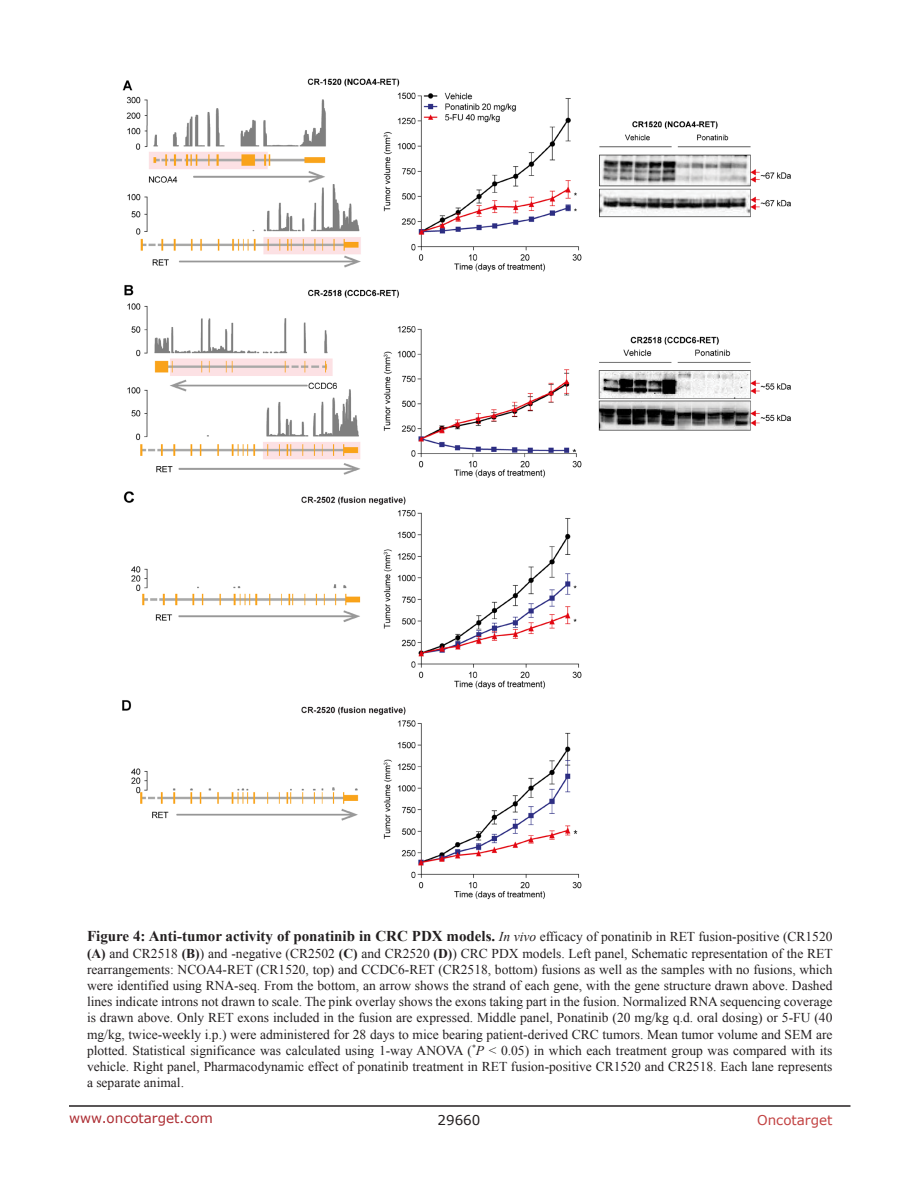
<style>
.page{position:relative;width:918px;height:1188px;background:#fff}
.page>*{position:absolute;margin:0;border:0;box-sizing:border-box;transform-origin:0 0}
.figuretext{font:700 15px "Times New Roman";color:#231f20}
.figuretext-2{font:13.5px/16.2px "Times New Roman";color:#231f20;text-align:justify}
.t1{font:13.5px "Verdana";color:#ac2b31}
.t2{font:13.5px "Verdana";color:#c24141}
.t3{font:13.5px "Verdana";color:#231f20}
.s1{font-weight:400;font-style:italic;font-size:13.5px}
.s2{font-weight:400;font-size:13.5px}
.s3{font-weight:700}
.s4{font-style:italic}
</style>
<div class="page">
<hr style="left:69px;top:1105px;width:781px;height:2px;background:#231f20">
<img style="left:122px;top:78px;width:669px;height:822px">
<p class="figuretext" style="left:87px;top:926px;width:747px">Figure 4: Anti-tumor activity of ponatinib in CRC PDX models. <span class="s1">In vivo</span> <span class="s2">efficacy of ponatinib in RET fusion-positive (CR1520</span></p>
<p class="figuretext-2" style="left:87px;top:945px;width:747px"><span class="s3">(A)</span> and CR2518 <span class="s3">(B)</span>) and -negative (CR2502 <span class="s3">(C)</span> and CR2520 <span class="s3">(D)</span>) CRC PDX models. Left panel, Schematic representation of the RET rearrangements: NCOA4-RET (CR1520, top) and CCDC6-RET (CR2518, bottom) fusions as well as the samples with no fusions, which were identified using RNA-seq. From the bottom, an arrow shows the strand of each gene, with the gene structure drawn above. Dashed lines indicate introns not drawn to scale. The pink overlay shows the exons taking part in the fusion. Normalized RNA sequencing coverage is drawn above. Only RET exons included in the fusion are expressed. Middle panel, Ponatinib (20 mg/kg q.d. oral dosing) or 5-FU (40 mg/kg, twice-weekly i.p.) were administered for 28 days to mice bearing patient-derived CRC tumors. Mean tumor volume and SEM are plotted. Statistical significance was calculated using 1-way ANOVA (<sup>*</sup><span class="s4">P</span> &lt; 0.05) in which each treatment group was compared with its vehicle. Right panel, Pharmacodynamic effect of ponatinib treatment in RET fusion-positive CR1520 and CR2518. Each lane represents a separate animal.</p>
<p class="t1" style="left:69px;top:1109px;width:145px">www.oncotarget.com</p>
<p class="t3" style="left:438px;top:1111px;width:44px">29660</p>
<p class="t2" style="left:757px;top:1111px;width:77px">Oncotarget</p>
</div>
